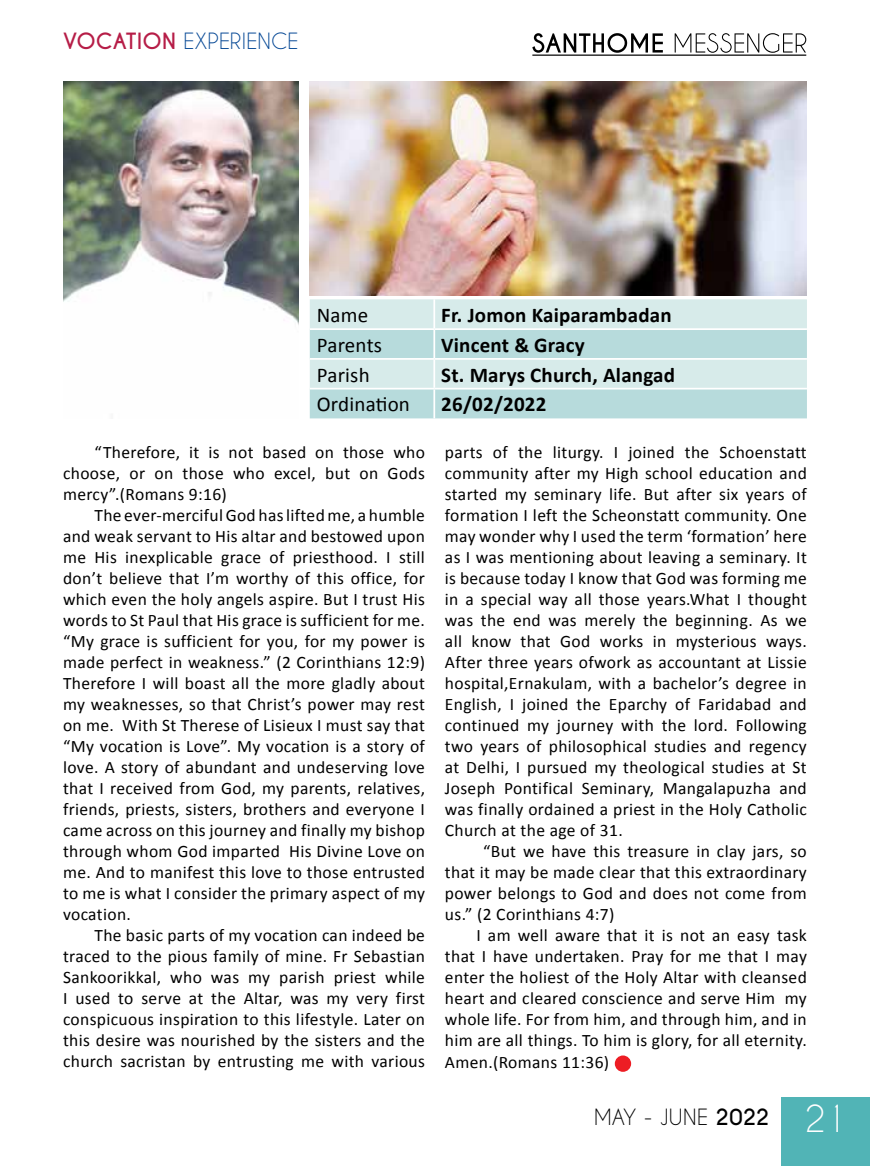
<style>
.page{position:relative;width:870px;height:1166px;background:#fff}
.page>*{position:absolute;margin:0;border:0;box-sizing:border-box;transform-origin:0 0}
.t1{font:700 21px "Calibri";letter-spacing:.01em;color:#000}
.t2{font:21px "Calibri";letter-spacing:.01em;color:#000}
.t3{font:21px "Caviar Dreams";letter-spacing:.01em;color:#034694}
.t4{font:21px "Caviar Dreams";letter-spacing:.025em;color:#000}
.t5{font:17.5px/21px "Calibri";letter-spacing:.02em;color:#000;text-align:justify}
.s1{font-weight:700;color:#b61d47}
.s2{font-weight:700}
.s3{font-size:35px;color:#fff}
</style>
<div class="page">
<svg style="left:532px;top:33px;width:130px;height:20px"></svg>
<div style="left:781px;top:1097px;width:88px;height:69px;background:#51b4b6"></div>
<svg style="left:674px;top:33px;width:132px;height:20px"></svg>
<hr style="left:532px;top:55px;width:274px;height:1px;background:#000">
<img style="left:310px;top:82px;width:496px;height:214px">
<div style="left:310px;top:299px;width:496px;height:29px;background:#d7ebea"></div>
<svg style="left:310px;top:330px;width:496px;height:88px;background:#c2e0e0"></svg>
<hr style="left:433px;top:299px;width:2px;height:29px;background:#fff">
<hr style="left:433px;top:330px;width:2px;height:28px;background:#fff">
<hr style="left:310px;top:358px;width:124px;height:2px;background:#fff">
<hr style="left:434px;top:358px;width:372px;height:2px;background:#fff">
<hr style="left:433px;top:360px;width:2px;height:28px;background:#fff">
<hr style="left:310px;top:388px;width:124px;height:1px;background:#fff">
<hr style="left:434px;top:388px;width:372px;height:1px;background:#fff">
<hr style="left:433px;top:389px;width:2px;height:29px;background:#fff">
<div style="left:614px;top:1055px;width:17px;height:16px;background:#ed1d24;border-radius:50%"></div>
<img style="left:63px;top:82px;width:235px;height:241px">
<p class="t3" style="left:63px;top:29px;width:237px"><span class="s1">VOCATION</span> EXPERIENCE</p>
<p class="t2" style="left:317px;top:302px;width:53px">Name</p>
<p class="t1" style="left:441px;top:302px;width:232px">Fr. Jomon Kaiparambadan</p>
<p class="t2" style="left:317px;top:332px;width:67px">Parents</p>
<p class="t1" style="left:441px;top:331px;width:145px">Vincent &amp; Gracy</p>
<p class="t2" style="left:317px;top:361px;width:54px">Parish</p>
<p class="t1" style="left:441px;top:361px;width:235px">St. Marys Church, Alangad</p>
<p class="t2" style="left:317px;top:391px;width:95px">Ordination</p>
<p class="t1" style="left:441px;top:391px;width:107px">26/02/2022</p>
<p class="t5" style="left:445px;top:442px;width:363px">parts of the liturgy. I joined the Schoenstatt community after my High school education and started my seminary life. But after six years of formation I left the Scheonstatt community. One may wonder why I used the term ‘formation’ here as I was mentioning about leaving a seminary. It is because today I know that God was forming me in a special way all those years.What I thought was the end was merely the beginning. As we all know that God works in mysterious ways.<br>After three years ofwork as accountant at Lissie hospital,Ernakulam, with a bachelor’s degree in English, I joined the Eparchy of Faridabad and continued my journey with the lord. Following two years of philosophical studies and regency at Delhi, I pursued my theological studies at St Joseph Pontifical Seminary, Mangalapuzha and was finally ordained a priest in the Holy Catholic Church at the age of 31.</p>
<p class="t5" style="left:445px;top:841px;width:363px;text-indent:38px">“But we have this treasure in clay jars, so that it may be made clear that this extraordinary power belongs to God and does not come from us.” (2 Corinthians 4:7)</p>
<p class="t5" style="left:445px;top:924px;width:363px;text-indent:32px">I am well aware that it is not an easy task that I have undertaken. Pray for me that I may enter the holiest of the Holy Altar with cleansed heart and cleared conscience and serve Him my whole life. For from him, and through him, and in him are all things. To him is glory, for all eternity.<br>Amen.(Romans 11:36)</p>
<p class="t5" style="left:63px;top:442px;width:363px;text-indent:32px">“Therefore, it is not based on those who choose, or on those who excel, but on Gods mercy”.(Romans 9:16)</p>
<p class="t5" style="left:63px;top:505px;width:363px;text-indent:32px">The ever-merciful God has lifted me, a humble and weak servant to His altar and bestowed upon me His inexplicable grace of priesthood. I still don’t believe that I’m worthy of this office, for which even the holy angels aspire. But I trust His words to St Paul that His grace is sufficient for me. “My grace is sufficient for you, for my power is made perfect in weakness.” (2 Corinthians 12:9)<br>Therefore I will boast all the more gladly about my weaknesses, so that Christ’s power may rest on me. With St Therese of Lisieux I must say that “My vocation is Love”. My vocation is a story of love. A story of abundant and undeserving love that I received from God, my parents, relatives, friends, priests, sisters, brothers and everyone I came across on this journey and finally my bishop through whom God imparted His Divine Love on me. And to manifest this love to those entrusted to me is what I consider the primary aspect of my vocation.</p>
<p class="t5" style="left:63px;top:925px;width:363px;text-indent:31px">The basic parts of my vocation can indeed be traced to the pious family of mine. Fr Sebastian Sankoorikkal, who was my parish priest while I used to serve at the Altar, was my very first conspicuous inspiration to this lifestyle. Later on this desire was nourished by the sisters and the church sacristan by entrusting me with various</p>
<p class="t4" style="left:594px;top:1104px;width:254px">MAY - JUNE <span class="s2">2022</span> <span class="s3">21</span></p>
</div>
